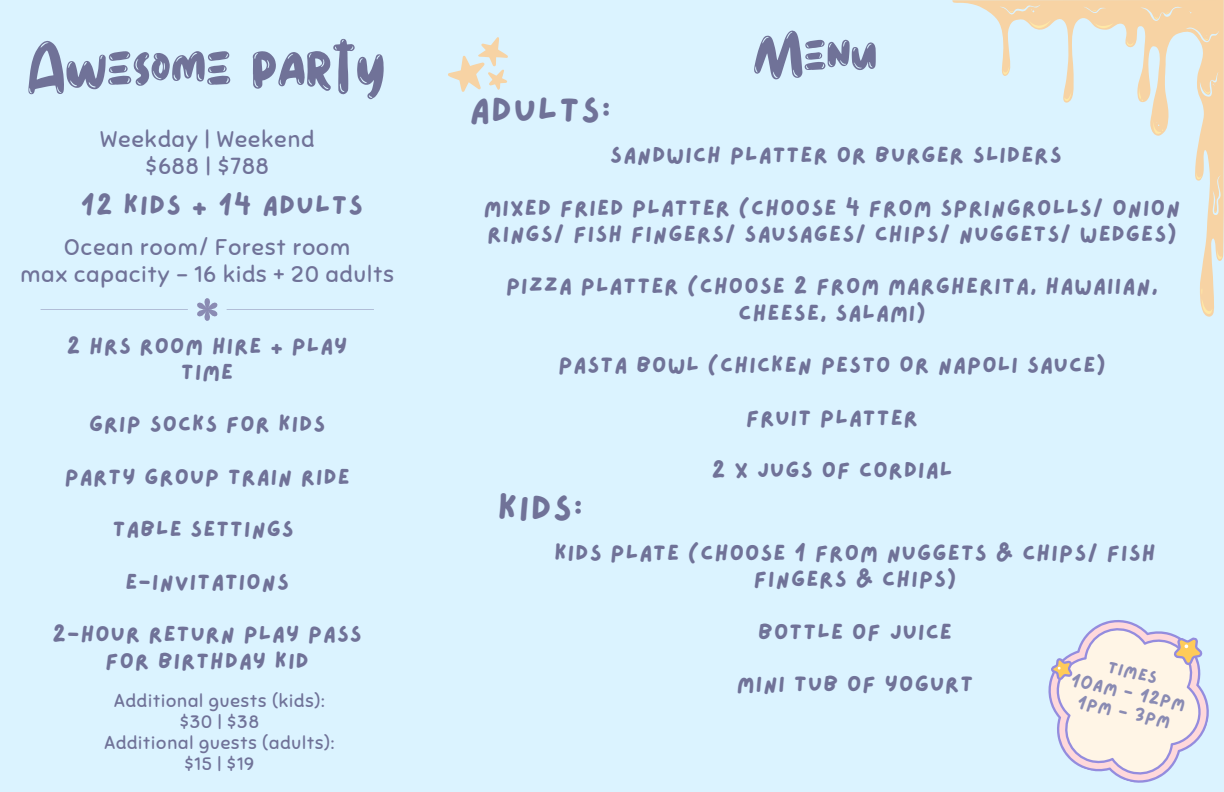
<style>
.page{position:relative;width:1224px;height:792px;background:#dbf3ff}
.page>*{position:absolute;margin:0;border:0;box-sizing:border-box;transform-origin:0 0}
.t1{font:80px "Stella";color:#707298}
.t2{font:72px "Stella";color:#707298}
.t3{font:35px "Lazydog";letter-spacing:.05em;color:#707298}
.t4{font:27px "Lazydog";letter-spacing:.05em;color:#707298}
.t5{font:22.7px/27px "Sniglet";letter-spacing:.05em;color:#707298;text-align:center}
.t6{font:22.2px/26.2px "Lazydog";letter-spacing:.05em;color:#707298;text-align:center}
.t7{font:22px/26.2px "Lazydog";letter-spacing:.05em;color:#707298;text-align:center}
.t8{font:18px "Sniglet";letter-spacing:.05em;color:#707298}
.t9{font:17px "Lazydog";color:#8a8bb3}
</style>
<div class="page">
<svg style="left:448px;top:37px;width:60px;height:55px"></svg>
<svg style="left:952px;top:0;width:272px;height:259px"></svg>
<svg style="left:1003px;top:8px;width:219px;height:308px"></svg>
<svg style="left:999px;top:4px;width:222px;height:211px"></svg>
<svg style="left:41px;top:298px;width:333px;height:23px"></svg>
<svg style="left:1048px;top:620px;width:161px;height:163px"></svg>
<p class="t1" style="left:28px;top:27px;width:359px">Awesome party</p>
<h4 class="t5" style="left:100px;top:126px;width:216px">Weekday | Weekend $688 | $788</h4>
<h2 class="t4" style="left:81px;top:192px;width:284px">12 KIDS + 14 ADULTS</h2>
<h4 class="t5" style="left:20px;top:234px;width:375px">Ocean room/ Forest room<br>max capacity - 16 kids + 20 adults</h4>
<h1 class="t7" style="left:67px;top:333px;width:282px">2 HRS ROOM HIRE + PLAY<br>TIME</h1>
<h4 class="t7" style="left:89px;top:412px;width:238px">GRIP SOCKS FOR KIDS</h4>
<h4 class="t7" style="left:65px;top:465px;width:286px">PARTY GROUP TRAIN RIDE</h4>
<p class="t7" style="left:113px;top:517px;width:182px">TABLE SETTINGS</p>
<h4 class="t7" style="left:126px;top:570px;width:165px">E-INVITATIONS</h4>
<h4 class="t7" style="left:53px;top:622px;width:311px">2-HOUR RETURN PLAY PASS<br>FOR BIRTHDAY KID</h4>
<h4 class="t8" style="left:114px;top:690px;width:212px">Additional guests (kids):</h4>
<h4 class="t8" style="left:180px;top:711px;width:81px">$30 | $38</h4>
<h4 class="t8" style="left:105px;top:732px;width:231px">Additional guests (adults):</h4>
<h4 class="t8" style="left:185px;top:753px;width:71px">$15 | $19</h4>
<h4 class="t3" style="left:470px;top:94px;width:143px">ADULTS:</h4>
<h4 class="t2" style="left:754px;top:18px;width:125px">Menu</h4>
<p class="t6" style="left:610px;top:143px;width:453px">SANDWICH PLATTER OR BURGER SLIDERS</p>
<p class="t6" style="left:484px;top:195px;width:698px;text-align:left">MIXED FRIED PLATTER (CHOOSE 4 FROM SPRINGROLLS/ ONION<br>RINGS/ FISH FINGERS/ SAUSAGES/ CHIPS/ NUGGETS/ WEDGES)</p>
<p class="t6" style="left:506px;top:274px;width:654px">PIZZA PLATTER (CHOOSE 2 FROM MARGHERITA, HAWAIIAN,<br>CHEESE, SALAMI)</p>
<h3 class="t6" style="left:558px;top:353px;width:549px">PASTA BOWL (CHICKEN PESTO OR NAPOLI SAUCE)</h3>
<p class="t6" style="left:746px;top:405px;width:173px">FRUIT PLATTER</p>
<h1 class="t6" style="left:712px;top:458px;width:242px">2 X JUGS OF CORDIAL</h1>
<p class="t3" style="left:498px;top:491px;width:87px">KIDS:</p>
<h2 class="t6" style="left:554px;top:541px;width:603px">KIDS PLATE (CHOOSE 1 FROM NUGGETS &amp; CHIPS/ FISH<br>FINGERS &amp; CHIPS)</h2>
<h4 class="t6" style="left:758px;top:619px;width:195px">BOTTLE OF JUICE</h4>
<h4 class="t6" style="left:737px;top:672px;width:238px">MINI TUB OF YOGURT</h4>
<h4 class="t9" style="left:1110px;top:659px;width:52px;rotate:12deg">TIMES</h4>
<h4 class="t9" style="left:1079px;top:694px;width:96px;rotate:12deg">1PM - 3PM</h4>
<h4 class="t9" style="left:1073px;top:672px;width:118px;rotate:12deg">10AM - 12PM</h4>
</div>
